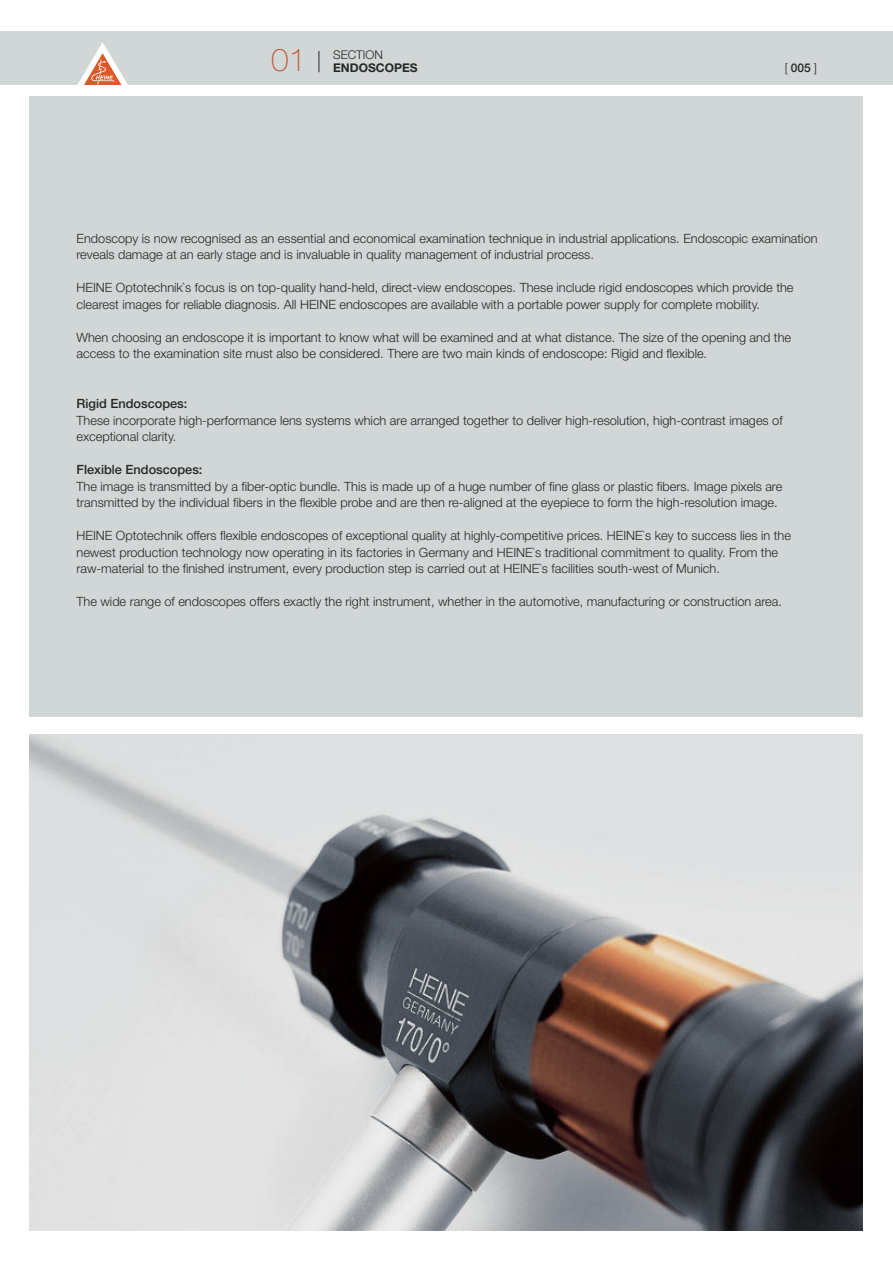
<style>
.page{position:relative;width:893px;height:1263px;background:#fff}
.page>*{position:absolute;margin:0;border:0;box-sizing:border-box;transform-origin:0 0}
.t1{font:100 31.5px "Helvetica Neue";color:#c2582f}
.t2{font:300 12.75px/16.5px "Helvetica Neue";color:#272627}
.t3{font:500 12.75px "Helvetica Neue";color:#272627}
.t4{font:700 12px "Helvetica Neue";color:#272627}
.t5{font:300 12px "Helvetica Neue";color:#272627}
.t6{font:500 12px "Helvetica Neue";color:#272627}
.s1{font-weight:300}
</style>
<div class="page">
<div style="left:30px;top:97px;width:833px;height:620px;background:#d1d6d7"></div>
<div style="left:0;top:32px;width:893px;height:53px;background:#d1d6d7"></div>
<svg style="left:319px;top:51px;width:1px;height:21px"></svg>
<svg style="left:77px;top:42px;width:51px;height:43px"></svg>
<img style="left:30px;top:734px;width:833px;height:496px">
<h1 class="t1" style="left:271px;top:49px;width:36px">01</h1>
<p class="t5" style="left:333px;top:50px;width:51px">SECTION</p>
<p class="t4" style="left:333px;top:63px;width:86px">ENDOSCOPES</p>
<p class="t6" style="left:785px;top:63px;width:34px"><span class="s1">[</span> 005 <span class="s1">]</span></p>
<p class="t2" style="left:77px;top:231px;width:742px">Endoscopy is now recognised as an essential and economical examination technique in industrial applications. Endoscopic examination reveals damage at an early stage and is invaluable in quality management of industrial process.</p>
<p class="t2" style="left:77px;top:281px;width:718px">HEINE Optotechnik`s focus is on top-quality hand-held, direct-view endoscopes. These include rigid endoscopes which provide the clearest images for reliable diagnosis. All HEINE endoscopes are available with a portable power supply for complete mobility.</p>
<p class="t2" style="left:77px;top:330px;width:716px">When choosing an endoscope it is important to know what will be examined and at what distance. The size of the opening and the access to the examination site must also be considered. There are two main kinds of endoscope: Rigid and flexible.</p>
<p class="t3" style="left:77px;top:399px;width:112px">Rigid Endoscopes:</p>
<p class="t2" style="left:77px;top:413px;width:708px">These incorporate high-performance lens systems which are arranged together to deliver high-resolution, high-contrast images of exceptional clarity.</p>
<p class="t3" style="left:77px;top:465px;width:127px">Flexible Endoscopes:</p>
<p class="t2" style="left:77px;top:479px;width:707px">The image is transmitted by a fiber-optic bundle. This is made up of a huge number of fine glass or plastic fibers. Image pixels are transmitted by the individual fibers in the flexible probe and are then re-aligned at the eyepiece to form the high-resolution image.</p>
<p class="t2" style="left:76px;top:528px;width:716px">HEINE Optotechnik offers flexible endoscopes of exceptional quality at highly-competitive prices. HEINE`s key to success lies in the newest production technology now operating in its factories in Germany and HEINE`s traditional commitment to quality. From the raw-material to the finished instrument, every production step is carried out at HEINE`s facilities south-west of Munich.</p>
<p class="t2" style="left:76px;top:594px;width:707px">The wide range of endoscopes offers exactly the right instrument, whether in the automotive, manufacturing or construction area.</p>
</div>
